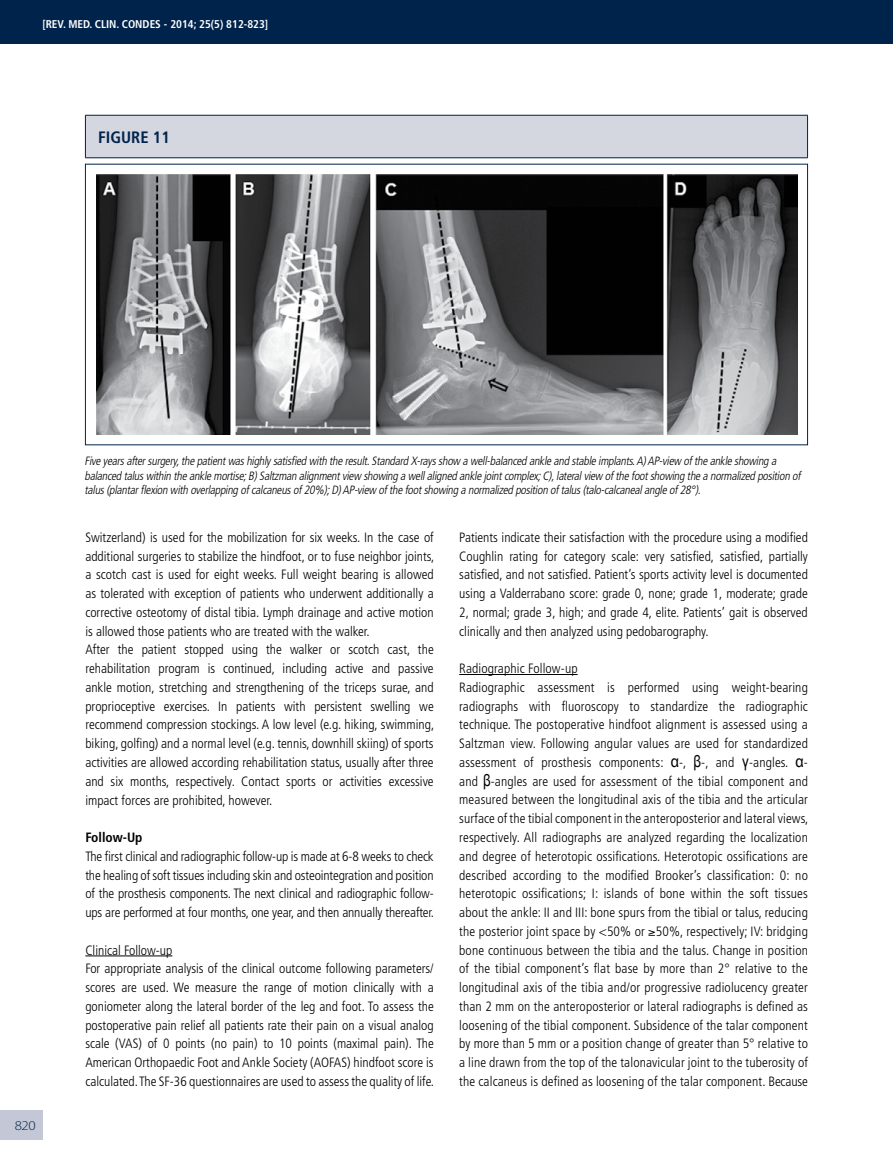
<style>
.page{position:relative;width:893px;height:1170px;background:#fff}
.page>*{position:absolute;margin:0;border:0;box-sizing:border-box;transform-origin:0 0}
.t1{font:700 condensed 16.5px "Frutiger";color:#00234b}
.t2{font:300 condensed 13.5px/18.8px "Frutiger";color:#000}
.t3{font:700 condensed 13.5px "Frutiger";color:#000}
.t4{font:300 13.5px "Myriad Pro";color:#00234b;scale:1.1 1}
.t5{font:italic 300 condensed 12px/14.4px "Frutiger";color:#000}
.t6{font:700 condensed 11.25px "Frutiger";color:#fff}
.s1{font-family:"Arial Narrow";font-weight:400;font-stretch:normal;font-size:16.5px}
</style>
<div class="page">
<div style="left:0;top:1110px;width:43px;height:30px;background:#c4c7d5"></div>
<div style="left:0;top:0;width:893px;height:44px;background:#00234b"></div>
<hr style="left:85px;top:955px;width:87px;height:1px;background:#000">
<hr style="left:459px;top:674px;width:119px;height:1px;background:#000">
<img style="left:96px;top:175px;width:701px;height:259px">
<div style="left:85px;top:115px;width:722px;height:43px;background:#d4d6e0"></div>
<hr style="left:85px;top:115px;width:723px;height:1px;background:#00234b">
<hr style="left:85px;top:116px;width:1px;height:41px;background:#00234b">
<hr style="left:807px;top:116px;width:1px;height:41px;background:#00234b">
<hr style="left:85px;top:157px;width:723px;height:1px;background:#00234b">
<p class="t6" style="left:42px;top:17px;width:227px">[REV. MED. CLIN. CONDES - 2014; 25(5) 812-823]</p>
<p class="t1" style="left:98px;top:127px;width:73px">Figure 11</p>
<p class="t4" style="left:15px;top:1117px;width:21px">820</p>
<p class="t5" style="left:85px;top:454px;width:720px">Fiveyearsaftersurgery,thepatientwashighlysatisfied with theresult.Standard X-raysshow awell-balanced ankleand stableimplants.A)AP-view oftheankleshowing a balanced taluswithin theanklemortise;B)Saltzman alignmentview showing awellaligned anklejointcomplex;C),lateralview ofthefootshowing theanormalized position of talus(plantarflexion with overlapping ofcalcaneusof20%);D)AP-view ofthefootshowing anormalized position oftalus(talo-calcanealangleof28°).</p>
<p class="t2" style="left:85px;top:528px;width:350px">Switzerland) is used for the mobilization for six weeks. In the case of additional surgeries to stabilize the hindfoot, or to fuse neighbor joints, a scotch cast is used for eight weeks. Full weight bearing is allowed as tolerated with exception of patients who underwent additionally a corrective osteotomy of distal tibia. Lymph drainage and active motion is allowed those patients who are treated with the walker.<br>After the patient stopped using the walker or scotch cast, the rehabilitation program is continued, including active and passive ankle motion, stretching and strengthening of the triceps surae, and proprioceptive exercises. In patients with persistent swelling we recommend compression stockings. A low level (e.g. hiking, swimming, biking, golfing) and a normal level (e.g. tennis, downhill skiing) of sports activities are allowed according rehabilitation status, usually after three and six months, respectively. Contact sports or activities excessive impact forces are prohibited, however.</p>
<p class="t3" style="left:85px;top:829px;width:59px">Follow-Up</p>
<p class="t2" style="left:85px;top:846px;width:350px;text-align:justify">The first clinical and radiographic follow-up is made at 6-8 weeks to check the healing of soft tissues including skin and osteointegration and position of the prosthesis components. The next clinical and radiographic follow&shy;ups are performed at four months, one year, and then annually thereafter.</p>
<p class="t2" style="left:85px;top:940px;width:350px">Clinical Follow-up<br>For appropriate analysis of the clinical outcome following parameters/ scores are used. We measure the range of motion clinically with a goniometer along the lateral border of the leg and foot. To assess the postoperative pain relief all patients rate their pain on a visual analog scale (VAS) of 0 points (no pain) to 10 points (maximal pain). The American Orthopaedic Foot and Ankle Society (AOFAS) hindfoot score is calculated. The SF-36 questionnaires are used to assess the quality of life.</p>
<p class="t2" style="left:459px;top:528px;width:350px;text-align:justify">Patients indicate their satisfaction with the procedure using a modified Coughlin rating for category scale: very satisfied, satisfied, partially satisfied, and not satisfied. Patient’s sports activity level is documented using a Valderrabano score: grade 0, none; grade 1, moderate; grade 2, normal; grade 3, high; and grade 4, elite. Patients’ gait is observed clinically and then analyzed using pedobarography.</p>
<p class="t2" style="left:459px;top:659px;width:351px">Radiographic Follow-up<br>Radiographic assessment is performed using weight-bearing radiographs with fluoroscopy to standardize the radiographic technique. The postoperative hindfoot alignment is assessed using a Saltzman view. Following angular values are used for standardized assessment of prosthesis components: <span class="s1">α</span>-, <span class="s1">β</span>-, and <span class="s1">γ</span>-angles. <span class="s1">α&shy;</span>and <span class="s1">β</span>-angles are used for assessment of the tibial component and measured between the longitudinal axis of the tibia and the articular surface of the tibial component in the anteroposterior and lateral views, respectively. All radiographs are analyzed regarding the localization and degree of heterotopic ossifications. Heterotopic ossifications are described according to the modified Brooker’s classification: 0: no heterotopic ossifications; I: islands of bone within the soft tissues about the ankle: II and III: bone spurs from the tibial or talus, reducing the posterior joint space by &lt;50% or ≥50%, respectively; IV: bridging bone continuous between the tibia and the talus. Change in position of the tibial component’s flat base by more than 2° relative to the longitudinal axis of the tibia and/or progressive radiolucency greater than 2 mm on the anteroposterior or lateral radiographs is defined as loosening of the tibial component. Subsidence of the talar component by more than 5 mm or a position change of greater than 5° relative to a line drawn from the top of the talonavicular joint to the tuberosity of the calcaneus is defined as loosening of the talar component. Because</p>
</div>
